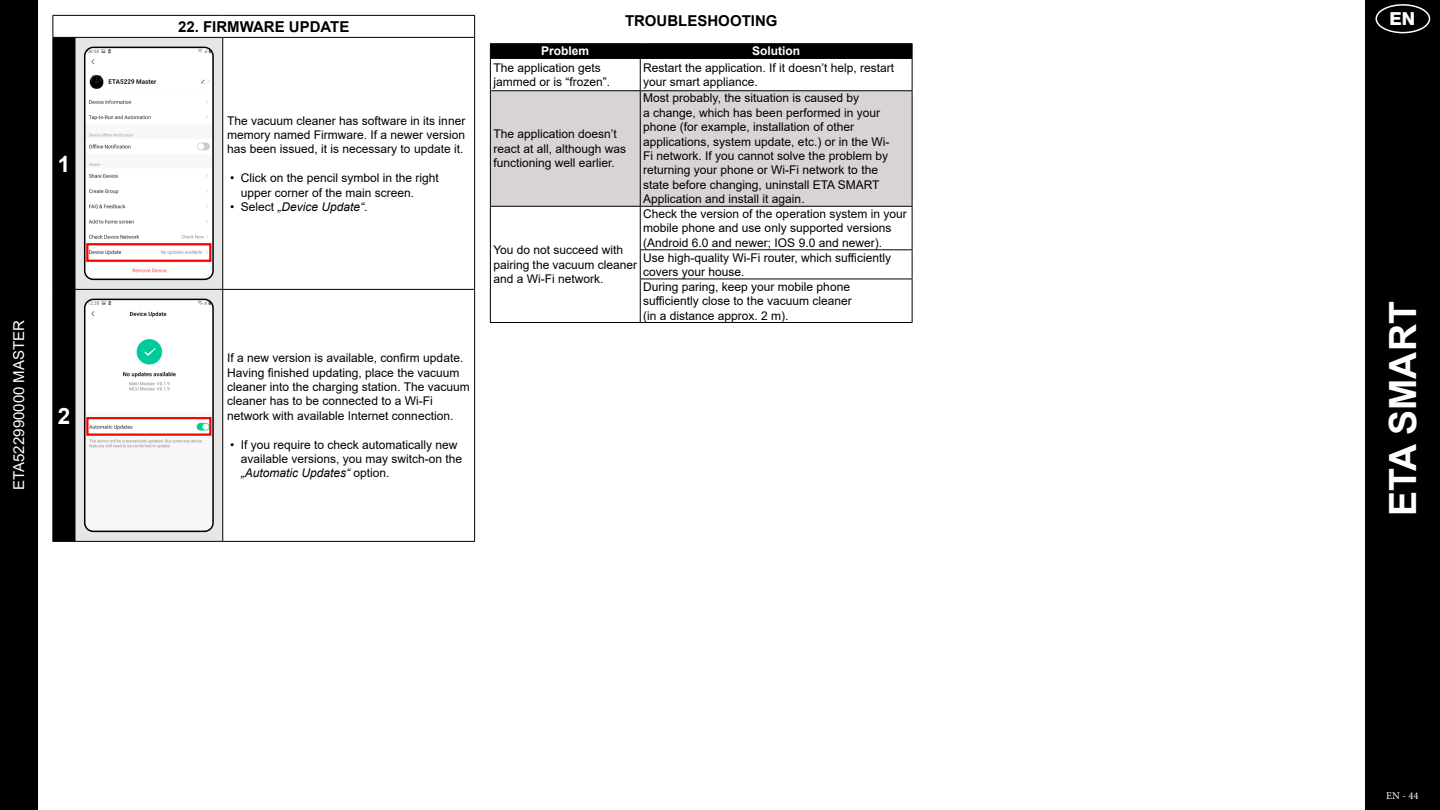
<style>
.page{position:relative;width:1440px;height:810px;background:#fff}
.page>*{position:absolute;margin:0;border:0;box-sizing:border-box;transform-origin:0 0}
.t1{font:700 37.5px "Arial";color:#fff}
.t2{font:700 22.5px "Arial";color:#fff}
.t3{font:800 18px "Helvetica Neue OT";color:#fff}
.t4{font:700 15px "Arial";color:#000}
.t5{font:15px "Arial";color:#fff}
.t6{font:12px/14.4px "Arial";color:#000}
.t7{font:italic 12px "Arial";color:#000}
.t8{font:700 12px "Arial";color:#fff}
.t9{font:10.5px "Minion Pro";color:#fff}
.s1{font-style:normal}
.s2{font-style:italic}
</style>
<div class="page">
<div style="left:1365px;top:0;width:75px;height:810px;background:#000"></div>
<div style="left:1376px;top:4px;width:54px;height:29px;border:2px solid #fff;border-radius:50%"></div>
<div style="left:0;top:0;width:38px;height:810px;background:#000"></div>
<svg style="left:76px;top:38px;width:146px;height:503px;background:#e2e2e2"></svg>
<hr style="left:75px;top:15px;width:148px;height:1px;background:#000">
<hr style="left:223px;top:15px;width:252px;height:1px;background:#000">
<svg style="left:474px;top:16px;width:1px;height:21px"></svg>
<hr style="left:75px;top:37px;width:148px;height:1px;background:#000">
<hr style="left:75px;top:38px;width:1px;height:251px;background:#000">
<hr style="left:223px;top:37px;width:252px;height:1px;background:#000">
<hr style="left:222px;top:38px;width:1px;height:251px;background:#000">
<hr style="left:474px;top:38px;width:1px;height:251px;background:#000">
<hr style="left:75px;top:289px;width:148px;height:1px;background:#000">
<hr style="left:75px;top:290px;width:1px;height:251px;background:#000">
<hr style="left:223px;top:289px;width:252px;height:1px;background:#000">
<hr style="left:222px;top:290px;width:1px;height:251px;background:#000">
<hr style="left:474px;top:290px;width:1px;height:251px;background:#000">
<svg style="left:52px;top:15px;width:23px;height:527px;background:#0d0d0d"></svg>
<hr style="left:75px;top:541px;width:148px;height:1px;background:#000">
<hr style="left:223px;top:541px;width:252px;height:1px;background:#000">
<img style="left:85px;top:48px;width:128px;height:230px">
<div style="left:84px;top:47px;width:130px;height:233px;border:2px solid #000;border-radius:9px"></div>
<div style="left:86px;top:243px;width:125px;height:19px;border:2px solid #f00"></div>
<img style="left:85px;top:300px;width:128px;height:230px">
<div style="left:84px;top:299px;width:130px;height:233px;border:2px solid #000;border-radius:9px"></div>
<div style="left:86px;top:417px;width:126px;height:19px;border:2px solid #f00"></div>
<div style="left:491px;top:91px;width:421px;height:115px;background:#d8d4d3"></div>
<hr style="left:490px;top:43px;width:150px;height:1px;background:#000">
<hr style="left:640px;top:43px;width:272px;height:1px;background:#000">
<div style="left:490px;top:44px;width:423px;height:14px;background:#000"></div>
<hr style="left:490px;top:58px;width:150px;height:1px;background:#000">
<hr style="left:490px;top:59px;width:1px;height:31px;background:#000">
<hr style="left:640px;top:58px;width:272px;height:1px;background:#000">
<hr style="left:640px;top:59px;width:1px;height:31px;background:#000">
<hr style="left:912px;top:59px;width:1px;height:31px;background:#000">
<hr style="left:490px;top:90px;width:150px;height:1px;background:#000">
<hr style="left:490px;top:91px;width:1px;height:115px;background:#000">
<hr style="left:640px;top:90px;width:272px;height:1px;background:#000">
<hr style="left:640px;top:91px;width:1px;height:115px;background:#000">
<hr style="left:912px;top:91px;width:1px;height:115px;background:#000">
<hr style="left:490px;top:206px;width:150px;height:1px;background:#000">
<hr style="left:490px;top:207px;width:1px;height:43px;background:#000">
<hr style="left:640px;top:206px;width:272px;height:1px;background:#000">
<hr style="left:640px;top:207px;width:1px;height:42px;background:#000">
<hr style="left:912px;top:207px;width:1px;height:42px;background:#000">
<svg style="left:490px;top:250px;width:1px;height:29px"></svg>
<hr style="left:640px;top:249px;width:272px;height:1px;background:#000">
<svg style="left:640px;top:250px;width:1px;height:29px"></svg>
<svg style="left:912px;top:250px;width:1px;height:29px"></svg>
<hr style="left:490px;top:279px;width:1px;height:43px;background:#000">
<hr style="left:640px;top:279px;width:272px;height:1px;background:#000">
<hr style="left:640px;top:279px;width:1px;height:43px;background:#000">
<hr style="left:912px;top:279px;width:1px;height:43px;background:#000">
<hr style="left:490px;top:322px;width:150px;height:1px;background:#000">
<hr style="left:640px;top:322px;width:272px;height:1px;background:#000">
<h2 class="t2" style="left:58px;top:148px;width:14px">1</h2>
<p class="t5" style="left:9px;top:490px;width:171px;rotate:-90deg">ETA522990000 MASTER</p>
<h2 class="t2" style="left:58px;top:400px;width:14px">2</h2>
<p class="t4" style="left:178px;top:16px;width:173px">22. FIRMWARE UPDATE</p>
<p class="t6" style="left:227px;top:113px;width:240px;text-align:justify">The vacuum cleaner has software in its inner memory named Firmware. If a newer version has been issued, it is necessary to update it.</p>
<p class="t6" style="left:241px;top:171px;width:200px;text-indent:-10px">• Click on the pencil symbol in the right upper corner of the main screen.</p>
<p class="t7" style="left:230px;top:199px;width:139px"><span class="s1">• Select</span> „Device Update“<span class="s1">.</span></p>
<p class="t6" style="left:227px;top:351px;width:244px">If a new version is available, confirm update.<br>Having finished updating, place the vacuum cleaner into the charging station. The vacuum cleaner has to be connected to a Wi-Fi network with available Internet connection.</p>
<p class="t6" style="left:241px;top:437px;width:223px;text-indent:-10px">• If you require to check automatically new available versions, you may switch-on the <span class="s2">„Automatic Updates“</span> option.</p>
<p class="t4" style="left:625px;top:10px;width:154px">TROUBLESHOOTING</p>
<p class="t8" style="left:541px;top:43px;width:50px">Problem</p>
<p class="t8" style="left:752px;top:43px;width:49px">Solution</p>
<p class="t6" style="left:493px;top:60px;width:118px">The application gets jammed or is “frozen”.</p>
<p class="t6" style="left:643px;top:60px;width:252px">Restart the application. If it doesn’t help, restart your smart appliance.</p>
<p class="t6" style="left:493px;top:127px;width:134px">The application doesn’t react at all, although was functioning well earlier.</p>
<p class="t6" style="left:643px;top:91px;width:248px">Most probably, the situation is caused by<br>a change, which has been performed in your phone (for example, installation of other applications, system update, etc.) or in the Wi-Fi network. If you cannot solve the problem by returning your phone or Wi-Fi network to the state before changing, uninstall ETA SMART Application and install it again.</p>
<p class="t6" style="left:643px;top:207px;width:265px">Check the version of the operation system in your mobile phone and use only supported versions (Android 6.0 and newer; IOS 9.0 and newer).<br>Use high-quality Wi-Fi router, which sufficiently covers your house.<br>During paring, keep your mobile phone sufficiently close to the vacuum cleaner<br>(in a distance approx. 2 m).</p>
<p class="t6" style="left:493px;top:243px;width:145px">You do not succeed with pairing the vacuum cleaner and a Wi-Fi network.</p>
<h3 class="t3" style="left:1390px;top:8px;width:27px">EN</h3>
<h1 class="t1" style="left:1377px;top:516px;width:216px;rotate:-90deg">ETA SMART</h1>
<p class="t9" style="left:1386px;top:788px;width:34px">EN - 44</p>
</div>
